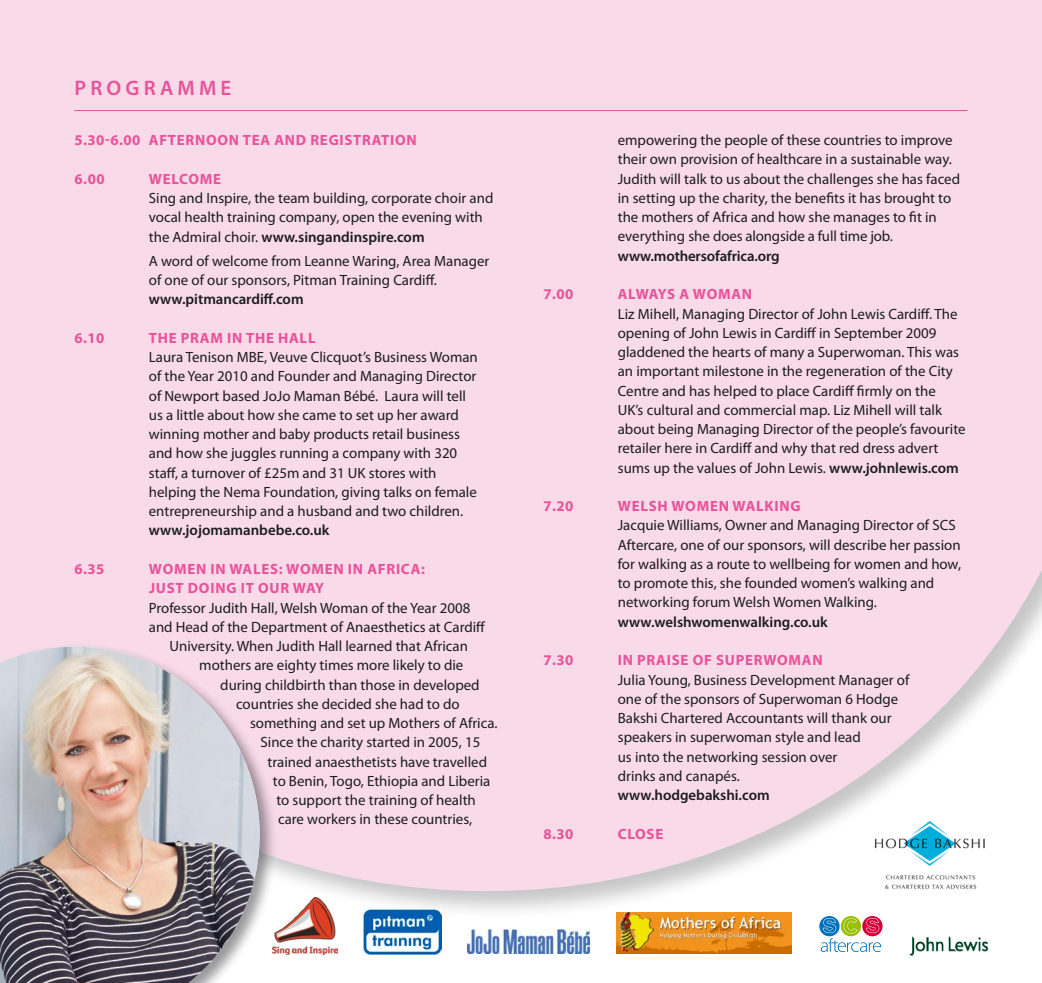
<style>
.page{position:relative;width:1042px;height:983px;background:#fff}
.page>*{position:absolute;margin:0;border:0;box-sizing:border-box;transform-origin:0 0}
.t1{font:600 21px "Myriad Pro";color:#e8529a}
.t2{font:14.88px/19.2px "Myriad Pro";color:#1b1c20}
.t3{font:700 14.88px/19.2px "Myriad Pro";letter-spacing:.05em;color:#e8529a}
.t4{font:600 14.88px "Myriad Pro";color:#1b1c20}
.s1{font-weight:600}
</style>
<div class="page">
<div style="left:0;top:0;width:1042px;height:930px;background:#1b1c20;opacity:.25"></div>
<svg style="left:0;top:418px;width:1042px;height:472px;background:#f7dce8"></svg>
<div style="left:0;top:0;width:1042px;height:418px;background:#f8dae8"></div>
<hr style="left:74px;top:110px;width:893px;height:1px;background:#e8529a">
<img style="left:284px;top:897px;width:53px;height:57px">
<img style="left:363px;top:908px;width:79px;height:45px">
<img style="left:468px;top:929px;width:122px;height:23px">
<img style="left:616px;top:912px;width:175px;height:41px">
<img style="left:909px;top:936px;width:79px;height:19px">
<img style="left:867px;top:809px;width:128px;height:87px">
<div style="left:810px;top:909px;width:82px;height:47px;background:#fff"></div>
<svg style="left:819px;top:915px;width:20px;height:21px"></svg>
<svg style="left:862px;top:915px;width:20px;height:21px"></svg>
<svg style="left:820px;top:917px;width:61px;height:34px"></svg>
<div style="left:0;top:642px;width:284px;height:340px;background:#1b1c20;opacity:.45"></div>
<img style="left:0;top:646px;width:260px;height:336px">
<h1 class="t1" style="left:74px;top:75px;width:17px">PROGR</h1>
<h1 class="t1" style="left:160px;top:75px;width:36px">AMME</h1>
<p class="t3" style="left:74px;top:130px;width:344px">5.30-6.00 AFTERNOON TEA AND REGISTRATION</p>
<p class="t3" style="left:74px;top:168px;width:32px">6.00</p>
<p class="t3" style="left:149px;top:168px;width:74px">WELCOME</p>
<p class="t2" style="left:149px;top:188px;width:346px">Sing and Inspire, the team building, corporate choir and vocal health training company, open the evening with the Admiral choir. <span class="s1">www.singandinspire.com</span></p>
<p class="t2" style="left:149px;top:251px;width:342px">A word of welcome from Leanne Waring, Area Manager of one of our sponsors, Pitman Training Cardiff.</p>
<p class="t4" style="left:149px;top:290px;width:156px">www.pitmancardiff.com</p>
<p class="t3" style="left:74px;top:327px;width:31px">6.10</p>
<p class="t3" style="left:149px;top:327px;width:168px">THE PRAM IN THE HALL</p>
<p class="t2" style="left:149px;top:347px;width:330px">Laura Tenison MBE, Veuve Clicquot’s Business Woman of the Year 2010 and Founder and Managing Director of Newport based JoJo Maman Bébé. Laura will tell us a little about how she came to set up her award winning mother and baby products retail business and how she juggles running a company with 320 staff, a turnover of £25m and 31 UK stores with helping the Nema Foundation, giving talks on female entrepreneurship and a husband and two children.</p>
<p class="t4" style="left:149px;top:521px;width:182px">www.jojomamanbebe.co.uk</p>
<p class="t3" style="left:74px;top:558px;width:51px">6.35 W</p>
<p class="t3" style="left:149px;top:558px;width:277px;text-indent:14px">OMEN IN WALES: WOMEN IN AFRICA:<br>JUST DOING IT OUR WAY</p>
<p class="t2" style="left:149px;top:597px;width:323px">Professor Judith Hall, Welsh Woman of the Year 2008</p>
<p class="t2" style="left:149px;top:616px;width:338px">and Head of the Department of Anaesthetics at Cardiff</p>
<p class="t2" style="left:170px;top:636px;width:300px">University. When Judith Hall learned that African</p>
<p class="t2" style="left:199px;top:655px;width:266px">mothers are eighty times more likely to die</p>
<p class="t2" style="left:220px;top:674px;width:261px">during childbirth than those in developed</p>
<p class="t2" style="left:236px;top:693px;width:225px">countries she decided she had to do</p>
<p class="t2" style="left:250px;top:713px;width:249px">something and set up Mothers of Africa.</p>
<p class="t2" style="left:261px;top:732px;width:221px">Since the charity started in 2005, 15</p>
<p class="t2" style="left:268px;top:751px;width:221px">trained anaesthetists have travelled</p>
<p class="t2" style="left:273px;top:770px;width:219px">to Benin, Togo, Ethiopia and Liberia</p>
<p class="t2" style="left:276px;top:790px;width:201px">to support the training of health</p>
<p class="t2" style="left:278px;top:809px;width:196px">care workers in these countries,</p>
<p class="t2" style="left:618px;top:130px;width:344px">empowering the people of these countries to improve their own provision of healthcare in a sustainable way.<br>Judith will talk to us about the challenges she has faced in setting up the charity, the benefits it has brought to the mothers of Africa and how she manages to fit in everything she does alongside a full time job.</p>
<p class="t4" style="left:618px;top:246px;width:163px">www.mothersofafrica.org</p>
<p class="t3" style="left:543px;top:284px;width:50px">7.00 A</p>
<p class="t3" style="left:628px;top:284px;width:125px">LWAYS A WOMAN</p>
<p class="t2" style="left:618px;top:303px;width:349px">Liz Mihell, Managing Director of John Lewis Cardiff. The opening of John Lewis in Cardiff in September 2009 gladdened the hearts of many a Superwoman. This was an important milestone in the regeneration of the City Centre and has helped to place Cardiff firmly on the<br>UK’s cultural and commercial map. Liz Mihell will talk about being Managing Director of the people’s favourite retailer here in Cardiff and why that red dress advert sums up the values of John Lewis. <span class="s1">www.johnlewis.com</span></p>
<p class="t3" style="left:543px;top:496px;width:51px">7.20 W</p>
<p class="t3" style="left:632px;top:496px;width:170px">ELSH WOMEN WALKING</p>
<p class="t2" style="left:618px;top:515px;width:345px">Jacquie Williams, Owner and Managing Director of SCS Aftercare, one of our sponsors, will describe her passion for walking as a route to wellbeing for women and how, to promote this, she founded women’s walking and networking forum Welsh Women Walking.</p>
<p class="t4" style="left:618px;top:612px;width:212px">www.welshwomenwalking.co.uk</p>
<p class="t3" style="left:543px;top:650px;width:48px">7.30 I</p>
<p class="t3" style="left:623px;top:650px;width:201px">N PRAISE OF SUPERWOMAN</p>
<p class="t2" style="left:618px;top:669px;width:293px">Julia Young, Business Development Manager of one of the sponsors of Superwoman 6 Hodge Bakshi Chartered Accountants will thank our speakers in superwoman style and lead<br>us into the networking session over<br>drinks and canapés.</p>
<p class="t4" style="left:618px;top:785px;width:153px">www.hodgebakshi.com</p>
<p class="t3" style="left:543px;top:823px;width:58px">8.30 C</p>
<p class="t3" style="left:627px;top:823px;width:37px">LOSE</p>
</div>
